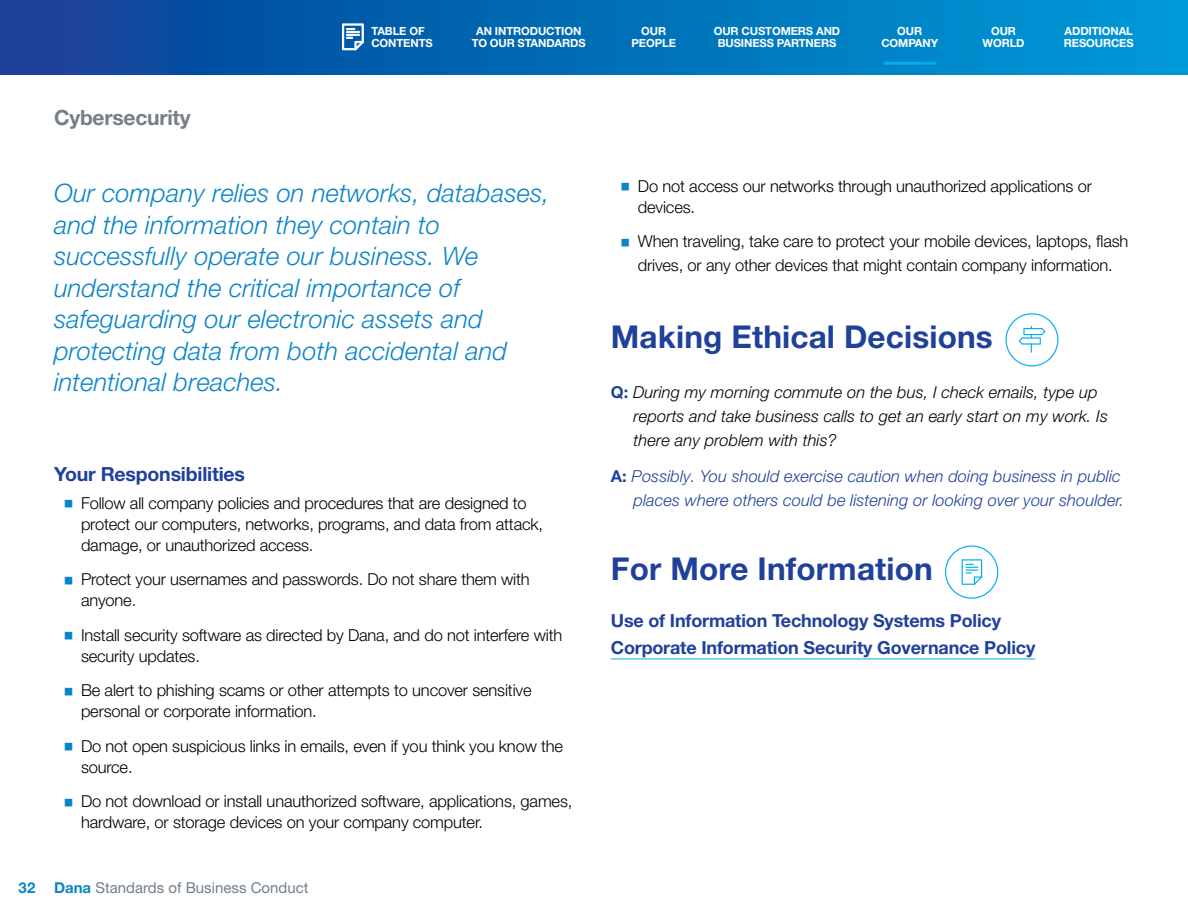
<style>
.page{position:relative;width:1188px;height:918px;background:#fff}
.page>*{position:absolute;margin:0;border:0;box-sizing:border-box;transform-origin:0 0}
.t1{font:700 31.5px "Helvetica Neue LT Pro";letter-spacing:.005em;color:#20419b}
.t2{font:italic 300 25.5px/31.5px "Helvetica Neue LT Pro";letter-spacing:.005em;color:#0b85c8}
.t3{font:700 21px "Helvetica Neue LT Pro";letter-spacing:-.01em;color:#72808a}
.t4{font:700 19.5px "Helvetica Neue LT Pro";letter-spacing:-.01em;color:#20419b}
.t5{font:700 18px/27.8px "Helvetica Neue LT Pro";letter-spacing:-.01em;color:#20419b}
.t6{font:300 16.5px/21px "Helvetica Neue LT Pro";letter-spacing:-.01em;color:#000}
.t7{font:italic 300 16.5px/24px "Helvetica Neue LT Pro";letter-spacing:.005em;color:#000}
.t8{font:italic 300 16.5px/24px "Helvetica Neue LT Pro";letter-spacing:.005em;color:#20419b;text-align:right}
.t9{font:15px "Helvetica Neue LT Pro";color:#72808a}
.t10{font:700 11.25px/12px "Helvetica Neue LT Pro";letter-spacing:-.01em;color:#fff;text-align:center}
.s1{font-weight:700;color:#0b85c8}
.s2{font-weight:700;font-style:normal;color:#20419b}
.s3{font-weight:700;font-style:normal}
</style>
<div class="page">
<svg style="left:0;top:0;width:1188px;height:75px;background:#036cb6"></svg>
<svg style="left:342px;top:23px;width:22px;height:28px"></svg>
<hr style="left:884px;top:62px;width:53px;height:3px;background:#00aeef">
<hr style="left:611px;top:659px;width:424px;height:1px;background:#00aeef">
<svg style="left:1005px;top:313px;width:53px;height:53px"></svg>
<svg style="left:945px;top:545px;width:53px;height:54px"></svg>
<p class="t3" style="left:54px;top:105px;width:138px">Cybersecurity</p>
<p class="t10" style="left:371px;top:25px;width:63px;text-align:left">TABLE OF<br>CONTENTS</p>
<p class="t10" style="left:472px;top:25px;width:116px">AN INTRODUCTION<br>TO OUR STANDARDS</p>
<p class="t2" style="left:54px;top:177px;width:497px">Our company relies on networks, databases, and the information they contain to successfully operate our business. We understand the critical importance of safeguarding our electronic assets and protecting data from both accidental and intentional breaches.</p>
<p class="t4" style="left:54px;top:462px;width:193px">Your Responsibilities</p>
<p class="t6" style="left:81px;top:492px;width:464px">Follow all company policies and procedures that are designed to protect our computers, networks, programs, and data from attack, damage, or unauthorized access.</p>
<p class="t6" style="left:81px;top:569px;width:450px">Protect your usernames and passwords. Do not share them with anyone.</p>
<p class="t6" style="left:81px;top:624px;width:483px">Install security software as directed by Dana, and do not interfere with security updates.</p>
<p class="t6" style="left:81px;top:680px;width:452px">Be alert to phishing scams or other attempts to uncover sensitive personal or corporate information.</p>
<p class="t6" style="left:81px;top:735px;width:484px">Do not open suspicious links in emails, even if you think you know the source.</p>
<p class="t6" style="left:81px;top:791px;width:493px">Do not download or install unauthorized software, applications, games, hardware, or storage devices on your company computer.</p>
<p class="t9" style="left:19px;top:879px;width:291px"><span class="s1">32 Dana</span> Standards of Business Conduct</p>
<p class="t10" style="left:632px;top:25px;width:46px">OUR<br>PEOPLE</p>
<p class="t10" style="left:714px;top:25px;width:128px">OUR CUSTOMERS AND<br>BUSINESS PARTNERS</p>
<p class="t10" style="left:881px;top:25px;width:58px">OUR<br>COMPANY</p>
<p class="t10" style="left:983px;top:25px;width:44px">OUR<br>WORLD</p>
<p class="t10" style="left:1064px;top:25px;width:71px;text-align:left">ADDITIONAL<br>RESOURCES</p>
<p class="t6" style="left:638px;top:175px;width:456px">Do not access our networks through unauthorized applications or devices.</p>
<p class="t6" style="left:638px;top:229px;width:492px;line-height:24px">When traveling, take care to protect your mobile devices, laptops, flash drives, or any other devices that might contain company information.</p>
<h1 class="t1" style="left:611px;top:317px;width:384px">Making Ethical Decisions</h1>
<p class="t7" style="left:634px;top:379px;width:476px;text-indent:-23px"><span class="s2">Q:</span> During my morning commute on the bus, I check emails, type up reports and take business calls to get an early start on my work. Is there any problem with this?</p>
<p class="t8" style="left:611px;top:463px;width:515px"><span class="s3">A:</span> Possibly. You should exercise caution when doing business in public places where others could be listening or looking over your shoulder.</p>
<h1 class="t1" style="left:611px;top:549px;width:323px">For More Information</h1>
<p class="t5" style="left:611px;top:606px;width:426px">Use of Information Technology Systems Policy<br>Corporate Information Security Governance Policy</p>
</div>
